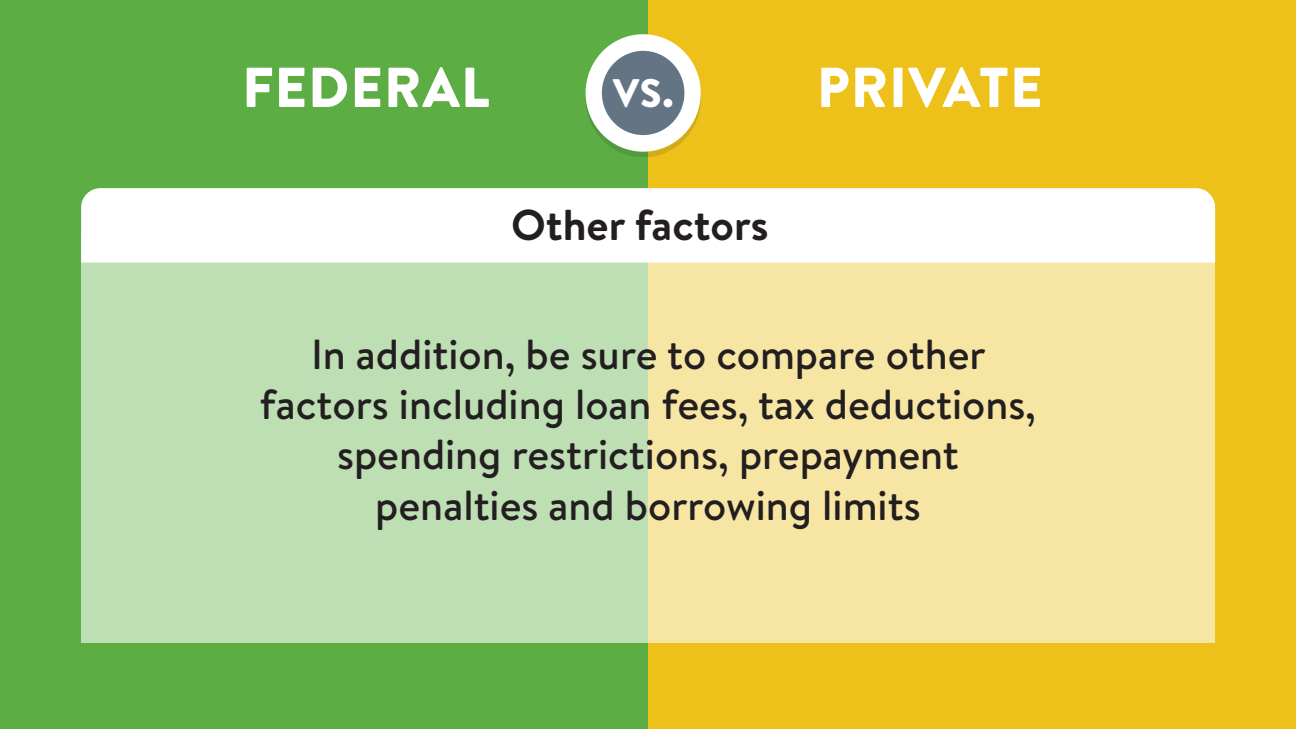
<style>
.page{position:relative;width:1296px;height:729px;background:#fff}
.page>*{position:absolute;margin:0;border:0;box-sizing:border-box;transform-origin:0 0}
.t1{font:900 56.1px "Brandon Text";letter-spacing:.02em;color:#fff}
.t2{font:700 43.2px "Brandon Text";color:#231f20}
.t3{font:500 42px/50.4px "Brandon Text";color:#231f20;text-align:center}
.t4{font:900 39.75px "Brandon Text";color:#fff}
</style>
<div class="page">
<div style="left:0;top:0;width:648px;height:729px;background:#5dad45"></div>
<div style="left:648px;top:0;width:648px;height:729px;background:#edc11a"></div>
<svg style="left:81px;top:263px;width:1134px;height:380px;background:#dae1ab"></svg>
<div style="left:81px;top:188px;width:1134px;height:75px;background:#fff"></div>
<div style="left:585px;top:39px;width:116px;height:117px;background:#637584;opacity:.2"></div>
<div style="left:586px;top:34px;width:115px;height:118px;background:#fff;border-radius:50%"></div>
<div style="left:602px;top:51px;width:82px;height:84px;background:#637585;border-radius:50%"></div>
<h1 class="t1" style="left:242px;top:48px;width:249px">FEDERAL</h1>
<p class="t4" style="left:613px;top:65px;width:62px">VS.</p>
<h1 class="t1" style="left:817px;top:48px;width:227px">PRIVATE</h1>
<p class="t2" style="left:511px;top:195px;width:259px">Other factors</p>
<p class="t3" style="left:260px;top:328px;width:778px">In addition, be sure to compare other factors including loan fees, tax deductions, spending restrictions, prepayment penalties and borrowing limits</p>
</div>
